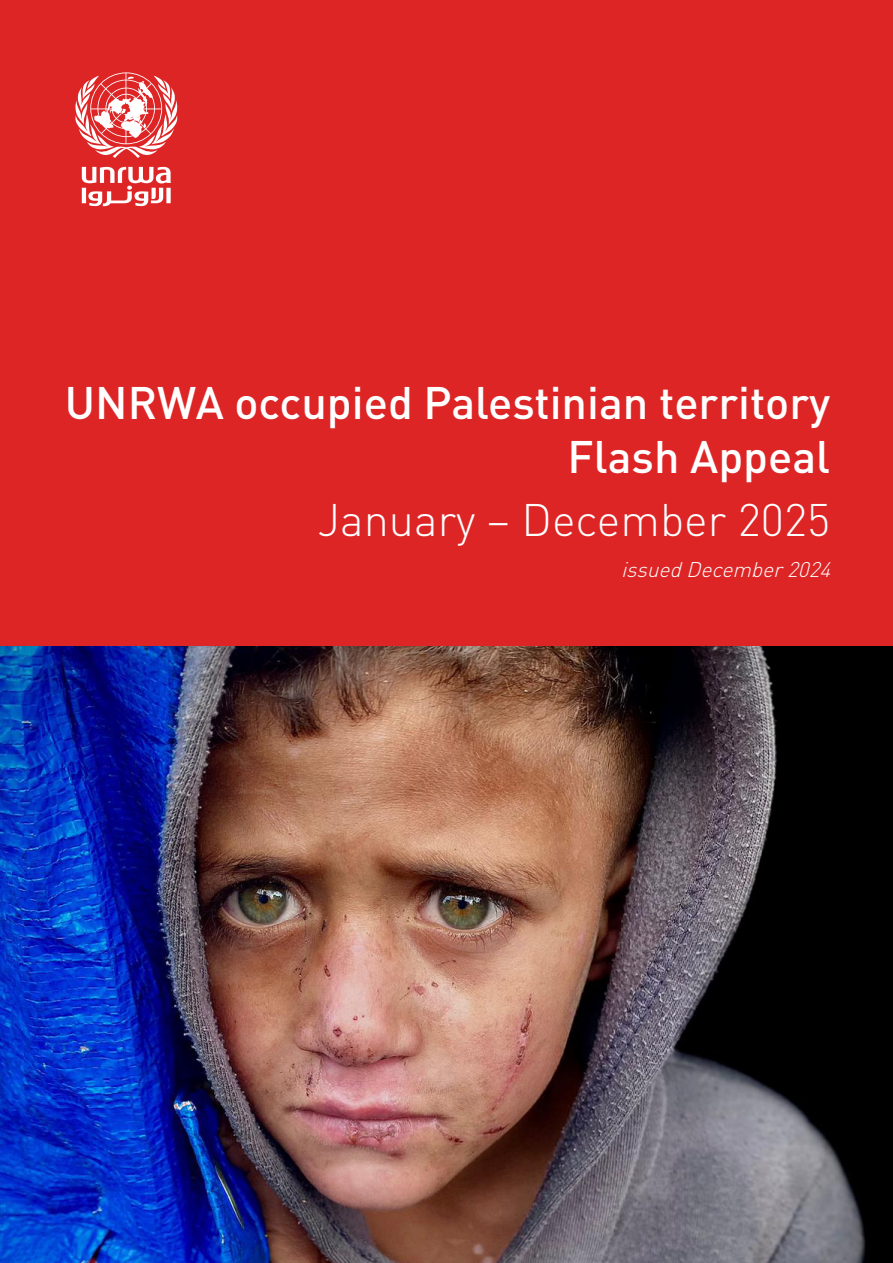
<style>
.page{position:relative;width:893px;height:1263px;background:#de2526}
.page>*{position:absolute;margin:0;border:0;box-sizing:border-box;transform-origin:0 0}
.S-Body_Text{font:500 45px/54px "DIN Pro";color:#fff;text-align:right}
.S-Body_Text-2{font:300 45px "DIN Pro";color:#fff}
.S-Body_Text-3{font:italic 300 21px "DIN Pro";color:#fff}
</style>
<div class="page">
<svg style="left:82px;top:167px;width:89px;height:39px"></svg>
<svg style="left:75px;top:72px;width:102px;height:86px"></svg>
<img style="left:0;top:646px;width:893px;height:617px">
<p class="S-Body_Text" style="left:65px;top:374px;width:767px">UNRWA occupied Palestinian territory<br>Flash Appeal</p>
<p class="S-Body_Text-2" style="left:318px;top:489px;width:514px">January – December 2025</p>
<p class="S-Body_Text-3" style="left:621px;top:555px;width:217px">issuedDecember2024</p>
</div>
